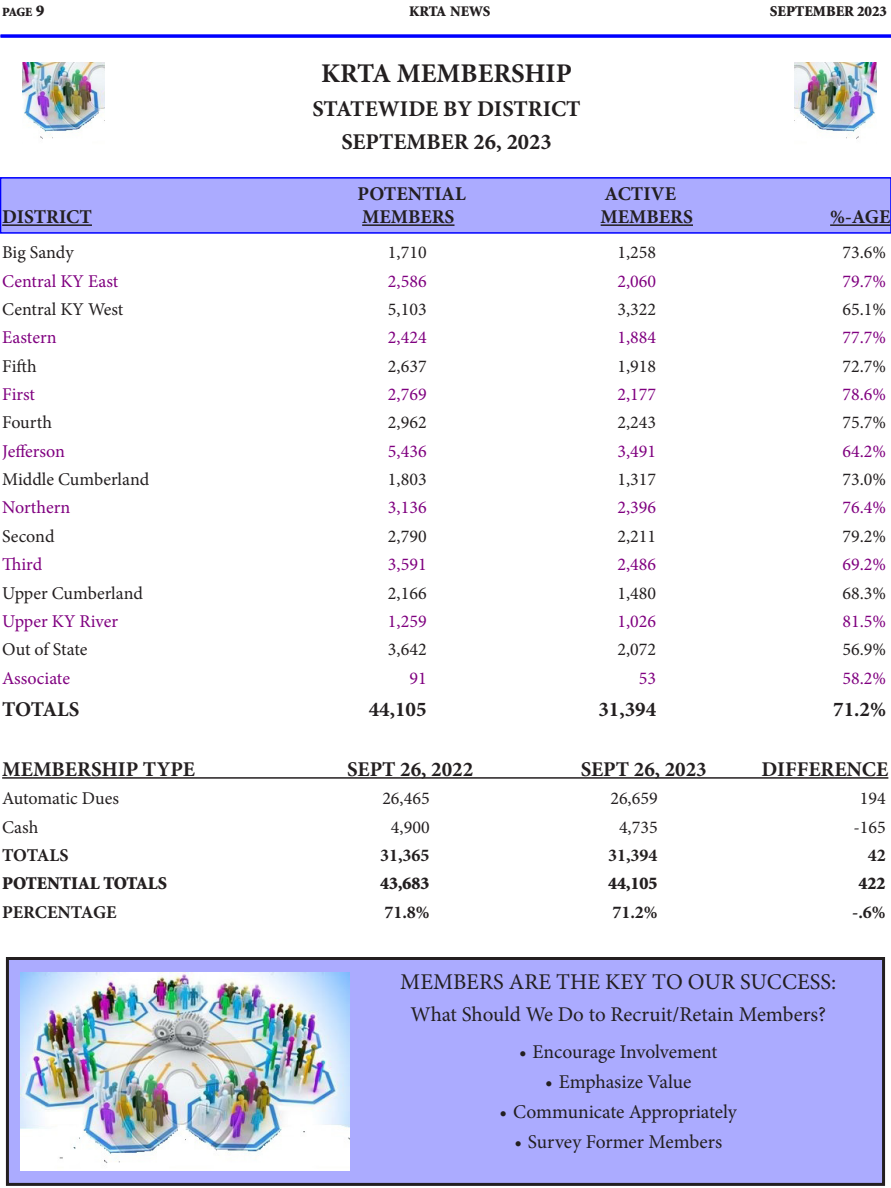
<style>
.page{position:relative;width:891px;height:1188px;background:#fff}
.page>*{position:absolute;margin:0;border:0;box-sizing:border-box;transform-origin:0 0}
.t1{font:700 27px "Minion Pro";color:#231f20}
.t2{font:700 22.5px "Minion Pro";color:#231f20}
.t3{font:22.5px "Minion Pro";color:#231f20}
.t4{font:700 21px "Minion Pro";color:#231f20}
.t5{font:21px "Minion Pro";color:#231f20}
.t6{font:19.5px "Minion Pro";letter-spacing:-.015em;color:#231f20}
.t7{font:700 19.5px "Minion Pro";color:#231f20}
.t8{font:18px "Minion Pro";color:#231f20}
.t9{font:18px "Minion Pro";color:#800080}
.t10{font:700 18px "Minion Pro";color:#231f20}
.t11{font:900 18px "Minion Std";color:#231f20}
.t12{font:900 15px "Minion Std";color:#231f20}
.t13{font:900 14.7px "Minion Std";letter-spacing:-.01em;color:#231f20}
.t14{font:900 12.6px "Minion Std";color:#231f20}
.s1{font-size:16.5px}
</style>
<div class="page">
<hr style="left:1px;top:35px;width:890px;height:3px;background:#00f">
<div style="left:1px;top:178px;width:890px;height:55px;background:#ababff"></div>
<div style="left:0;top:177px;width:891px;height:57px;border:2px solid #00f"></div>
<hr style="left:2px;top:224px;width:90px;height:2px;background:#231f20">
<hr style="left:362px;top:224px;width:93px;height:2px;background:#231f20">
<hr style="left:601px;top:224px;width:92px;height:2px;background:#231f20">
<hr style="left:830px;top:224px;width:60px;height:2px;background:#231f20">
<hr style="left:2px;top:777px;width:886px;height:2px;background:#231f20">
<div style="left:7px;top:958px;width:877px;height:226px;background:#ababff"></div>
<div style="left:6px;top:957px;width:879px;height:229px;border:3px solid #231f20"></div>
<img style="left:20px;top:973px;width:330px;height:197px">
<img style="left:23px;top:62px;width:82px;height:77px">
<img style="left:794px;top:62px;width:82px;height:77px">
<p class="t14" style="left:2px;top:5px;width:44px">PAGE <span class="s1">9</span></p>
<p class="t13" style="left:409px;top:4px;width:83px">KRTA NEWS</p>
<p class="t12" style="left:770px;top:3px;width:10px">SEPTE</p>
<p class="t12" style="left:813px;top:3px;width:76px">MBER 2023</p>
<p class="t1" style="left:321px;top:54px;width:252px">KRTA MEMBERSHIP</p>
<p class="t2" style="left:312px;top:93px;width:270px">STATEWIDE BY DISTRICT</p>
<p class="t2" style="left:341px;top:126px;width:212px">SEPTEMBER 26, 2023</p>
<p class="t7" style="left:358px;top:180px;width:110px">POTENTIAL</p>
<p class="t7" style="left:605px;top:180px;width:73px">ACTIVE</p>
<p class="t7" style="left:2px;top:203px;width:91px">DISTRICT</p>
<p class="t7" style="left:362px;top:203px;width:94px">MEMBERS</p>
<p class="t7" style="left:601px;top:203px;width:94px">MEMBERS</p>
<p class="t7" style="left:830px;top:203px;width:62px">%-AGE</p>
<p class="t8" style="left:2px;top:241px;width:73px">Big Sandy</p>
<p class="t8" style="left:388px;top:241px;width:40px">1,710</p>
<p class="t8" style="left:617px;top:241px;width:40px">1,258</p>
<p class="t8" style="left:842px;top:241px;width:45px">73.6%</p>
<p class="t9" style="left:2px;top:269px;width:118px">Central KY East</p>
<p class="t9" style="left:388px;top:269px;width:40px">2,586</p>
<p class="t9" style="left:617px;top:269px;width:40px">2,060</p>
<p class="t9" style="left:842px;top:269px;width:45px">79.7%</p>
<p class="t8" style="left:2px;top:297px;width:123px">Central KY West</p>
<p class="t8" style="left:388px;top:297px;width:40px">5,103</p>
<p class="t8" style="left:617px;top:297px;width:40px">3,322</p>
<p class="t8" style="left:842px;top:297px;width:45px">65.1%</p>
<p class="t9" style="left:2px;top:326px;width:56px">Eastern</p>
<p class="t9" style="left:388px;top:326px;width:40px">2,424</p>
<p class="t9" style="left:617px;top:326px;width:40px">1,884</p>
<p class="t9" style="left:842px;top:326px;width:45px">77.7%</p>
<p class="t8" style="left:2px;top:354px;width:36px">Fifth</p>
<p class="t8" style="left:388px;top:354px;width:40px">2,637</p>
<p class="t8" style="left:617px;top:354px;width:40px">1,918</p>
<p class="t8" style="left:842px;top:354px;width:45px">72.7%</p>
<p class="t9" style="left:2px;top:382px;width:34px">First</p>
<p class="t9" style="left:388px;top:382px;width:40px">2,769</p>
<p class="t9" style="left:617px;top:382px;width:40px">2,177</p>
<p class="t9" style="left:842px;top:382px;width:45px">78.6%</p>
<p class="t8" style="left:2px;top:411px;width:51px">Fourth</p>
<p class="t8" style="left:388px;top:411px;width:40px">2,962</p>
<p class="t8" style="left:617px;top:411px;width:40px">2,243</p>
<p class="t8" style="left:842px;top:411px;width:45px">75.7%</p>
<p class="t9" style="left:2px;top:439px;width:64px">Jefferson</p>
<p class="t9" style="left:388px;top:439px;width:40px">5,436</p>
<p class="t9" style="left:617px;top:439px;width:40px">3,491</p>
<p class="t9" style="left:842px;top:439px;width:45px">64.2%</p>
<p class="t8" style="left:2px;top:467px;width:149px">Middle Cumberland</p>
<p class="t8" style="left:388px;top:467px;width:40px">1,803</p>
<p class="t8" style="left:617px;top:467px;width:40px">1,317</p>
<p class="t8" style="left:842px;top:467px;width:45px">73.0%</p>
<p class="t9" style="left:2px;top:496px;width:70px">Northern</p>
<p class="t9" style="left:388px;top:496px;width:40px">3,136</p>
<p class="t9" style="left:617px;top:496px;width:40px">2,396</p>
<p class="t9" style="left:842px;top:496px;width:45px">76.4%</p>
<p class="t8" style="left:2px;top:524px;width:54px">Second</p>
<p class="t8" style="left:388px;top:524px;width:40px">2,790</p>
<p class="t8" style="left:617px;top:524px;width:40px">2,211</p>
<p class="t8" style="left:842px;top:524px;width:45px">79.2%</p>
<p class="t9" style="left:2px;top:552px;width:42px">Third</p>
<p class="t9" style="left:388px;top:552px;width:40px">3,591</p>
<p class="t9" style="left:617px;top:552px;width:40px">2,486</p>
<p class="t9" style="left:842px;top:552px;width:45px">69.2%</p>
<p class="t8" style="left:2px;top:581px;width:142px">Upper Cumberland</p>
<p class="t8" style="left:388px;top:581px;width:40px">2,166</p>
<p class="t8" style="left:617px;top:581px;width:40px">1,480</p>
<p class="t8" style="left:842px;top:581px;width:45px">68.3%</p>
<p class="t9" style="left:2px;top:609px;width:117px">Upper KY River</p>
<p class="t9" style="left:388px;top:609px;width:40px">1,259</p>
<p class="t9" style="left:617px;top:609px;width:40px">1,026</p>
<p class="t9" style="left:842px;top:609px;width:45px">81.5%</p>
<p class="t8" style="left:2px;top:637px;width:87px">Out of State</p>
<p class="t8" style="left:388px;top:637px;width:40px">3,642</p>
<p class="t8" style="left:617px;top:637px;width:40px">2,072</p>
<p class="t8" style="left:842px;top:637px;width:45px">56.9%</p>
<p class="t9" style="left:2px;top:666px;width:69px">Associate</p>
<p class="t9" style="left:409px;top:666px;width:19px">91</p>
<p class="t9" style="left:639px;top:666px;width:19px">53</p>
<p class="t9" style="left:842px;top:666px;width:45px">58.2%</p>
<p class="t4" style="left:2px;top:694px;width:79px">TOTALS</p>
<p class="t4" style="left:369px;top:694px;width:59px">44,105</p>
<p class="t4" style="left:598px;top:694px;width:59px">31,394</p>
<p class="t4" style="left:833px;top:694px;width:54px">71.2%</p>
<p class="t4" style="left:2px;top:754px;width:194px">MEMBERSHIP TYPE</p>
<p class="t4" style="left:347px;top:754px;width:128px">SEPT 26, 2022</p>
<p class="t4" style="left:581px;top:754px;width:128px">SEPT 26, 2023</p>
<p class="t4" style="left:761px;top:754px;width:128px">DIFFERENCE</p>
<p class="t8" style="left:2px;top:786px;width:118px">Automatic Dues</p>
<p class="t8" style="left:382px;top:786px;width:49px">26,465</p>
<p class="t8" style="left:610px;top:786px;width:49px">26,659</p>
<p class="t8" style="left:860px;top:786px;width:27px">194</p>
<p class="t8" style="left:2px;top:815px;width:38px">Cash</p>
<p class="t8" style="left:391px;top:815px;width:40px">4,900</p>
<p class="t8" style="left:619px;top:815px;width:40px">4,735</p>
<p class="t8" style="left:853px;top:815px;width:34px">-165</p>
<p class="t10" style="left:2px;top:842px;width:68px">TOTALS</p>
<p class="t10" style="left:380px;top:842px;width:51px">31,365</p>
<p class="t10" style="left:608px;top:842px;width:51px">31,394</p>
<p class="t10" style="left:868px;top:842px;width:19px">42</p>
<p class="t11" style="left:2px;top:874px;width:166px">POTENTIAL TOTALS</p>
<p class="t11" style="left:380px;top:874px;width:51px">43,683</p>
<p class="t11" style="left:608px;top:874px;width:51px">44,105</p>
<p class="t11" style="left:859px;top:874px;width:28px">422</p>
<p class="t10" style="left:2px;top:899px;width:116px">PERCENTAGE</p>
<p class="t10" style="left:384px;top:899px;width:47px">71.8%</p>
<p class="t10" style="left:612px;top:899px;width:47px">71.2%</p>
<p class="t10" style="left:852px;top:899px;width:35px">-.6%</p>
<p class="t3" style="left:400px;top:967px;width:437px">MEMBERS ARE THE KEY TO OUR SUCCESS:</p>
<p class="t5" style="left:411px;top:1000px;width:417px">What Should We Do to Recruit/Retain Members?</p>
<p class="t6" style="left:519px;top:1039px;width:200px">• Encourage Involvement</p>
<p class="t6" style="left:545px;top:1069px;width:148px">• Emphasize Value</p>
<p class="t6" style="left:500px;top:1099px;width:239px">• Communicate Appropriately</p>
<p class="t6" style="left:514px;top:1129px;width:209px">• Survey Former Members</p>
</div>
